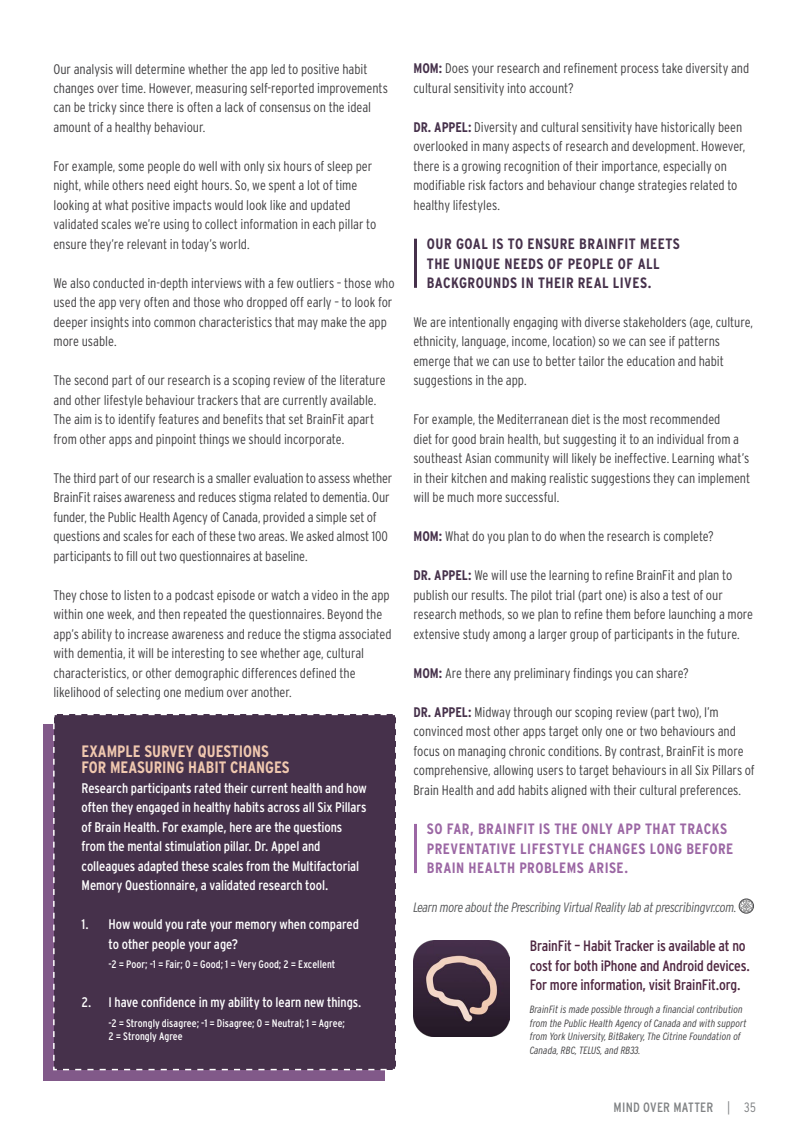
<style>
.page{position:relative;width:810px;height:1134px;background:#fff}
.page>*{position:absolute;margin:0;border:0;box-sizing:border-box;transform-origin:0 0}
.t1{font:700 condensed 16.5px/16.5px "Interstate";color:#f0c8af}
.t2{font:condensed 15px/19.5px "Interstate";letter-spacing:-.015em;color:#4e2640}
.t3{font:700 condensed 15px/19.5px "Interstate";letter-spacing:.03em;color:#9b67a4}
.t4{font:700 condensed 15px/19.5px "Interstate";letter-spacing:.03em;color:#46314b}
.t5{font:300 condensed 13.8px/19.5px "Interstate";letter-spacing:-.005em;color:#414042}
.t6{font:condensed 13.8px/19.5px "Interstate";letter-spacing:-.005em;color:#fff}
.t7{font:italic 300 condensed 13.5px "Interstate";letter-spacing:-.02em;color:#58595b}
.t8{font:condensed 13.5px "Interstate";letter-spacing:.015em;color:#808284}
.t9{font:condensed 10.8px/13.5px "Interstate";letter-spacing:.005em;color:#fff}
.t10{font:italic 300 condensed 10.5px/13.5px "Interstate";letter-spacing:.005em;color:#414042}
.s1{font-weight:700;color:#46314b}
.s2{font-weight:300}
</style>
<div class="page">
<svg style="left:739px;top:899px;width:14px;height:14px"></svg>
<div style="left:739px;top:899px;width:15px;height:14px;border:1px solid #4d4d4f;border-radius:50%"></div>
<img style="left:413px;top:941px;width:96px;height:95px">
<div style="left:43px;top:724px;width:342px;height:357px;background:#815989"></div>
<div style="left:53px;top:714px;width:343px;height:357px;background:#46314b"></div>
<hr style="left:414px;top:824px;width:3px;height:49px;background:#9b67a4">
<hr style="left:414px;top:239px;width:3px;height:49px;background:#46314b">
<p class="t5" style="left:53px;top:60px;width:336px">Our analysis will determine whether the app led to positive habit changes over time. However, measuring self-reported improvements can be tricky since there is often a lack of consensus on the ideal amount of a healthy behaviour.</p>
<p class="t5" style="left:53px;top:157px;width:324px">For example, some people do well with only six hours of sleep per night, while others need eight hours. So, we spent a lot of time looking at what positive impacts would look like and updated validated scales we’re using to collect information in each pillar to ensure they’re relevant in today’s world.</p>
<p class="t5" style="left:53px;top:274px;width:343px">We also conducted in-depth interviews with a few outliers – those who used the app very often and those who dropped off early – to look for deeper insights into common characteristics that may make the app more usable.</p>
<p class="t5" style="left:53px;top:372px;width:334px">The second part of our research is a scoping review of the literature and other lifestyle behaviour trackers that are currently available.<br>The aim is to identify features and benefits that set BrainFit apart from other apps and pinpoint things we should incorporate.</p>
<p class="t5" style="left:53px;top:469px;width:340px">The third part of our research is a smaller evaluation to assess whether BrainFit raises awareness and reduces stigma related to dementia. Our funder, the Public Health Agency of Canada, provided a simple set of questions and scales for each of these two areas. We asked almost 100 participants to fill out two questionnaires at baseline.</p>
<p class="t5" style="left:53px;top:586px;width:340px">They chose to listen to a podcast episode or watch a video in the app within one week, and then repeated the questionnaires. Beyond the app’s ability to increase awareness and reduce the stigma associated with dementia, it will be interesting to see whether age, cultural characteristics, or other demographic differences defined the likelihood of selecting one medium over another.</p>
<p class="t1" style="left:82px;top:744px;width:210px">EXAMPLE SURVEY QUESTIONS<br>FOR MEASURING HABIT CHANGES</p>
<p class="t6" style="left:82px;top:779px;width:287px">Research participants rated their current health and how often they engaged in healthy habits across all Six Pillars of Brain Health. For example, here are the questions from the mental stimulation pillar. Dr. Appel and colleagues adapted these scales from the Multifactorial Memory Questionnaire, a validated research tool.</p>
<p class="t6" style="left:109px;top:916px;width:252px;text-indent:-27px">1. How would you rate your memory when compared to other people your age?</p>
<p class="t9" style="left:109px;top:959px;width:228px">-2 = Poor; -1 = Fair; 0 = Good; 1 = Very Good; 2 = Excellent</p>
<p class="t6" style="left:82px;top:994px;width:281px">2. I have confidence in my ability to learn new things.</p>
<p class="t9" style="left:109px;top:1017px;width:238px">-2 = Strongly disagree; -1 = Disagree; 0 = Neutral; 1 = Agree;<br>2 = Strongly Agree</p>
<p class="t5" style="left:413px;top:59px;width:337px"><span class="s1">MOM:</span> Does your research and refinement process take diversity and cultural sensitivity into account?</p>
<p class="t5" style="left:413px;top:118px;width:334px"><span class="s1">DR. APPEL:</span> Diversity and cultural sensitivity have historically been overlooked in many aspects of research and development. However, there is a growing recognition of their importance, especially on modifiable risk factors and behaviour change strategies related to healthy lifestyles.</p>
<p class="t4" style="left:427px;top:235px;width:254px">OUR GOAL IS TO ENSURE BRAINFIT MEETS<br>THE UNIQUE NEEDS OF PEOPLE OF ALL<br>BACKGROUNDS IN THEIR REAL LIVES.</p>
<p class="t5" style="left:413px;top:313px;width:341px">We are intentionally engaging with diverse stakeholders (age, culture, ethnicity, language, income, location) so we can see if patterns emerge that we can use to better tailor the education and habit suggestions in the app.</p>
<p class="t5" style="left:413px;top:411px;width:338px">For example, the Mediterranean diet is the most recommended<br>diet for good brain health, but suggesting it to an individual from a southeast Asian community will likely be ineffective. Learning what’s in their kitchen and making realistic suggestions they can implement will be much more successful.</p>
<p class="t5" style="left:413px;top:528px;width:302px"><span class="s1">MOM:</span> What do you plan to do when the research is complete?</p>
<p class="t5" style="left:413px;top:567px;width:341px"><span class="s1">DR. APPEL:</span> We will use the learning to refine BrainFit and plan to publish our results. The pilot trial (part one) is also a test of our research methods, so we plan to refine them before launching a more extensive study among a larger group of participants in the future.</p>
<p class="t5" style="left:413px;top:664px;width:277px"><span class="s1">MOM:</span> Are there any preliminary findings you can share?</p>
<p class="t5" style="left:413px;top:703px;width:343px"><span class="s1">DR. APPEL:</span> Midway through our scoping review (part two), I’m convinced most other apps target only one or two behaviours and focus on managing chronic conditions. By contrast, BrainFit is more comprehensive, allowing users to target behaviours in all Six Pillars of Brain Health and add habits aligned with their cultural preferences.</p>
<p class="t3" style="left:427px;top:820px;width:308px">SO FAR, BRAINFIT IS THE ONLY APP THAT TRACKS<br>PREVENTATIVE LIFESTYLE CHANGES LONG BEFORE<br>BRAIN HEALTH PROBLEMS ARISE.</p>
<p class="t7" style="left:413px;top:902px;width:325px">Learn more about the Prescribing Virtual Reality lab at prescribingvr.com.</p>
<p class="t2" style="left:530px;top:937px;width:222px">BrainFit – Habit Tracker is available at no cost for both iPhone and Android devices.<br>For more information, visit BrainFit.org.</p>
<p class="t10" style="left:530px;top:1004px;width:218px">BrainFit is made possible through a financial contribution from the Public Health Agency of Canada and with support from York University, BitBakery, The Citrine Foundation of Canada, RBC, TELUS, and RB33.</p>
<p class="t8" style="left:614px;top:1103px;width:144px">MIND OVER MATTER <span class="s2">| 35</span></p>
</div>
